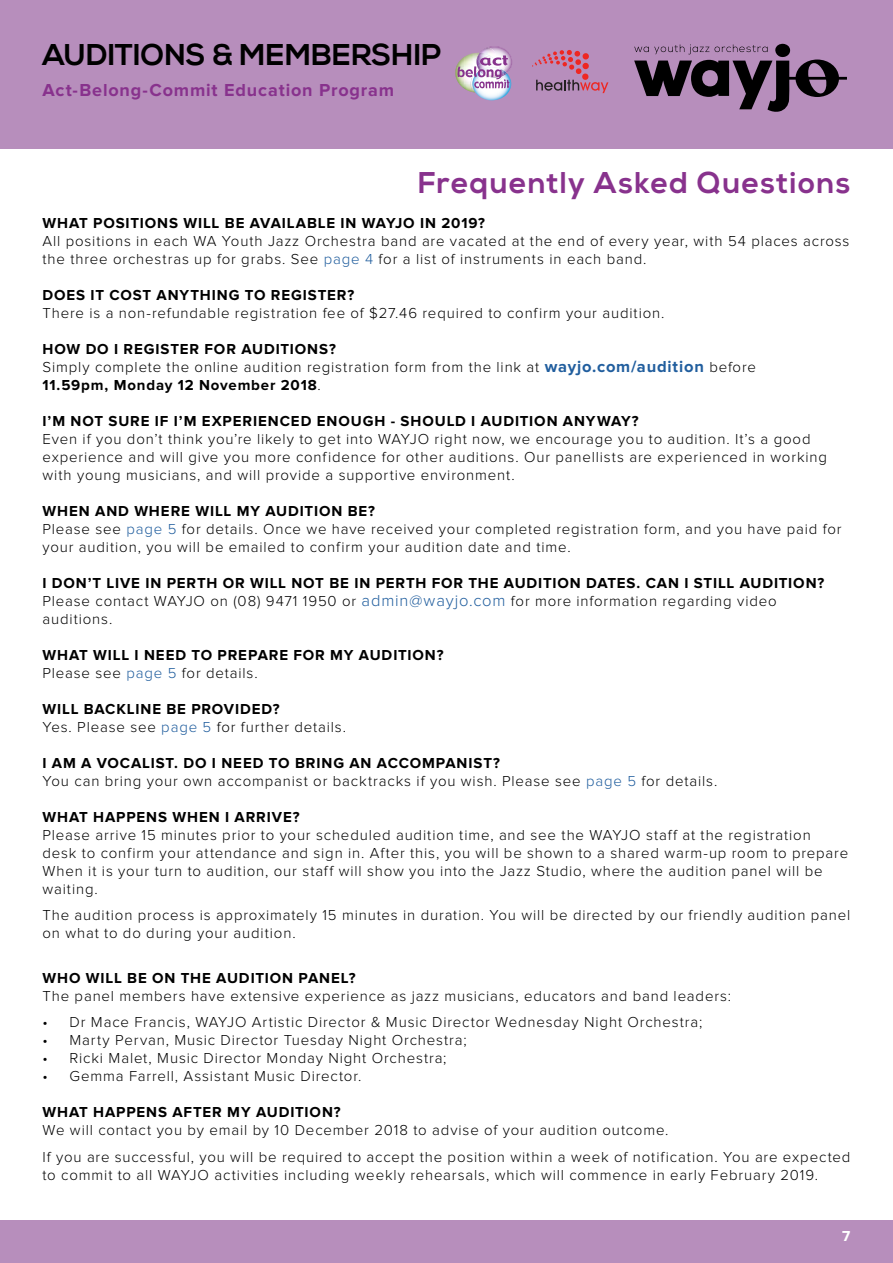
<style>
.page{position:relative;width:893px;height:1263px;background:#fff}
.page>*{position:absolute;margin:0;border:0;box-sizing:border-box;transform-origin:0 0}
.t1{font:700 30px "Nexa";letter-spacing:.045em;color:#88328d}
.t2{font:700 30px "Nexa";letter-spacing:.005em;color:#000}
.t3{font:700 18px "Proxima Nova";letter-spacing:.045em;color:#88328d}
.t4{font:300 15px/18px "Proxima Nova";letter-spacing:.055em;color:#000}
.t5{font:700 15px/18px "Proxima Nova";letter-spacing:.06em;color:#000}
.t6{font:700 15px "Proxima Nova";color:#fff}
.s1{color:#215e9e}
.s2{font-weight:700}
.s3{font-weight:700;font-size:16.5px;color:#215e9e}
.s4{font-size:16.5px;color:#215e9e}
.s5{font-weight:300}
.s6{font-weight:300;color:#215e9e}
</style>
<div class="page">
<div style="left:0;top:1220px;width:893px;height:43px;background:#b78ebc"></div>
<div style="left:0;top:0;width:893px;height:149px;background:#b78ebc"></div>
<svg style="left:634px;top:44px;width:213px;height:68px"></svg>
<img style="left:478px;top:95px;width:28px;height:5px">
<svg style="left:455px;top:46px;width:56px;height:49px"></svg>
<svg style="left:532px;top:50px;width:76px;height:43px"></svg>
<h1 class="t2" style="left:43px;top:37px;width:401px">AUDITIONS &amp; MEMBERSHIP</h1>
<p class="t3" style="left:43px;top:80px;width:353px">Act-Belong-Commit Education Program</p>
<h1 class="t1" style="left:418px;top:165px;width:434px">Frequently Asked Questions</h1>
<p class="t5" style="left:43px;top:214px;width:444px">WHAT POSITIONS WILL BE AVAILABLE IN WAYJO IN 2019?</p>
<p class="t4" style="left:43px;top:232px;width:808px">All positions in each WA Youth Jazz Orchestra band are vacated at the end of every year, with 54 places across the three orchestras up for grabs. See <span class="s1">page 4</span> for a list of instruments in each band.</p>
<p class="t5" style="left:43px;top:286px;width:313px">DOES IT COST ANYTHING TO REGISTER?</p>
<p class="t4" style="left:43px;top:304px;width:623px">There is a non-refundable registration fee of $27.46 required to confirm your audition.</p>
<p class="t4" style="left:43px;top:340px;width:715px"><span class="s2">HOW DO I REGISTER FOR AUDITIONS?<br></span>Simply complete the online audition registration form from the link at <span class="s3">wayjo.com/audition</span> before<br><span class="s2">11.59pm, Monday 12 November 2018</span>.</p>
<p class="t5" style="left:43px;top:412px;width:598px">I’M NOT SURE IF I’M EXPERIENCED ENOUGH - SHOULD I AUDITION ANYWAY?</p>
<p class="t4" style="left:43px;top:430px;width:786px">Even if you don’t think you’re likely to get into WAYJO right now, we encourage you to audition. It’s a good experience and will give you more confidence for other auditions. Our panellists are experienced in working with young musicians, and will provide a supportive environment.</p>
<p class="t4" style="left:43px;top:502px;width:801px"><span class="s2">WHEN AND WHERE WILL MY AUDITION BE?<br></span>Please see <span class="s1">page 5</span> for details. Once we have received your completed registration form, and you have paid for your audition, you will be emailed to confirm your audition date and time.</p>
<p class="t4" style="left:43px;top:574px;width:783px"><span class="s2">I DON’T LIVE IN PERTH OR WILL NOT BE IN PERTH FOR THE AUDITION DATES. CAN I STILL AUDITION?<br></span>Please contact WAYJO on (08) 9471 1950 or <span class="s4">admin@wayjo.com</span> for more information regarding video auditions.</p>
<p class="t5" style="left:43px;top:646px;width:402px">WHAT WILL I NEED TO PREPARE FOR MY AUDITION?<br><span class="s5">Please see</span> <span class="s6">page 5</span> <span class="s5">for details.</span></p>
<p class="t4" style="left:43px;top:700px;width:305px"><span class="s2">WILL BACKLINE BE PROVIDED?<br></span>Yes. Please see <span class="s1">page 5</span> for further details.</p>
<p class="t4" style="left:43px;top:754px;width:676px"><span class="s2">I AM A VOCALIST. DO I NEED TO BRING AN ACCOMPANIST?<br></span>You can bring your own accompanist or backtracks if you wish. Please see <span class="s1">page 5</span> for details.</p>
<p class="t5" style="left:43px;top:808px;width:258px">WHAT HAPPENS WHEN I ARRIVE?</p>
<p class="t4" style="left:43px;top:826px;width:807px">Please arrive 15 minutes prior to your scheduled audition time, and see the WAYJO staff at the registration desk to confirm your attendance and sign in. After this, you will be shown to a shared warm-up room to prepare When it is your turn to audition, our staff will show you into the Jazz Studio, where the audition panel will be waiting.</p>
<p class="t4" style="left:43px;top:907px;width:809px">The audition process is approximately 15 minutes in duration. You will be directed by our friendly audition panel on what to do during your audition.</p>
<p class="t5" style="left:43px;top:969px;width:315px">WHO WILL BE ON THE AUDITION PANEL?</p>
<p class="t4" style="left:43px;top:987px;width:690px">The panel members have extensive experience as jazz musicians, educators and band leaders:</p>
<p class="t4" style="left:43px;top:1014px;width:661px">• Dr Mace Francis, WAYJO Artistic Director &amp; Music Director Wednesday Night Orchestra;</p>
<p class="t4" style="left:43px;top:1032px;width:426px">• Marty Pervan, Music Director Tuesday Night Orchestra;</p>
<p class="t4" style="left:43px;top:1050px;width:406px">• Ricki Malet, Music Director Monday Night Orchestra;</p>
<p class="t4" style="left:43px;top:1068px;width:321px">• Gemma Farrell, Assistant Music Director.</p>
<p class="t5" style="left:43px;top:1103px;width:300px">WHAT HAPPENS AFTER MY AUDITION?</p>
<p class="t4" style="left:43px;top:1118px;width:809px;line-height:26.5px">We will contact you by email by 10 December 2018 to advise of your audition outcome.<br>If you are successful, you will be required to accept the position within a week of notification. You are expected</p>
<p class="t4" style="left:43px;top:1166px;width:777px">to commit to all WAYJO activities including weekly rehearsals, which will commence in early February 2019.</p>
<p class="t6" style="left:842px;top:1228px;width:10px">7</p>
</div>
